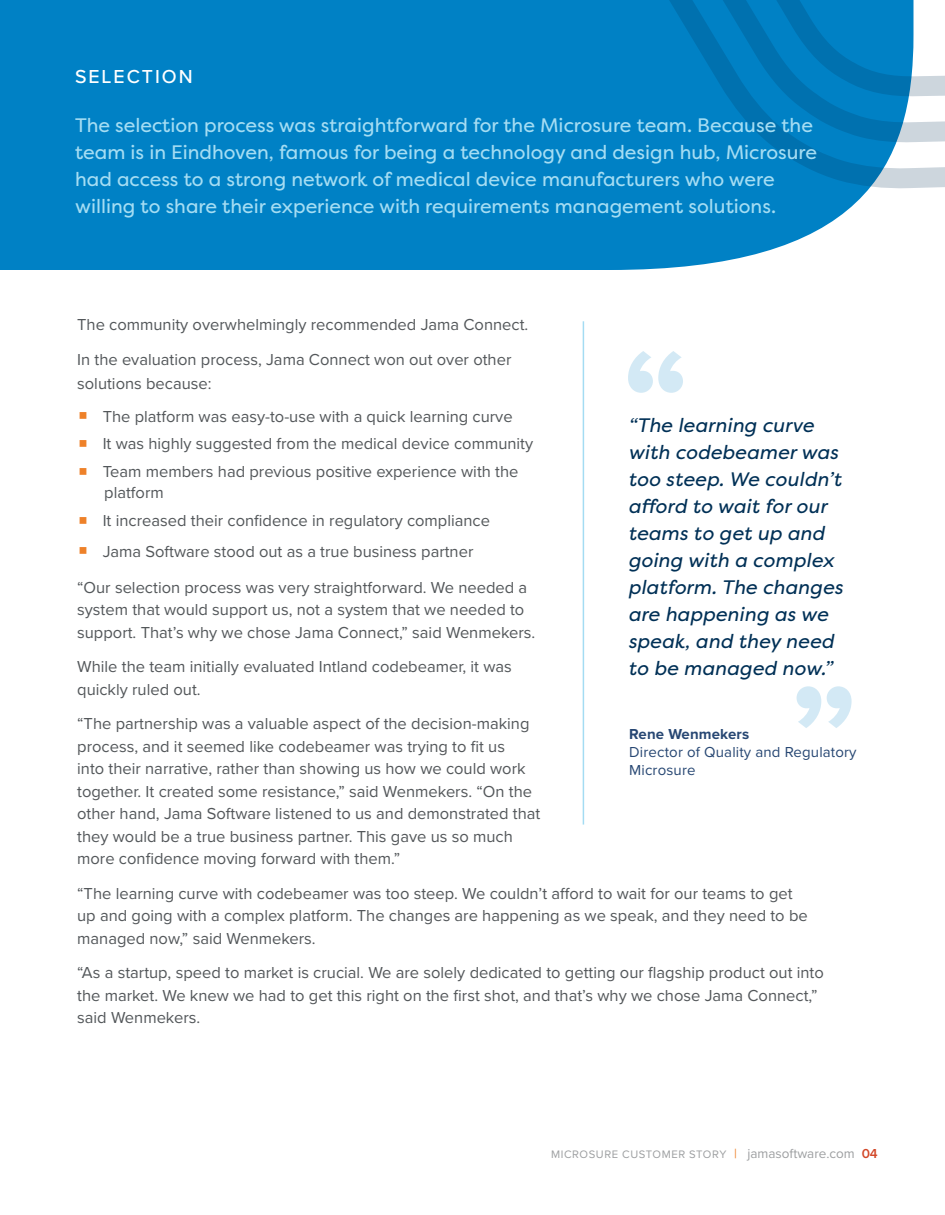
<style>
.page{position:relative;width:945px;height:1215px;background:#fff}
.page>*{position:absolute;margin:0;border:0;box-sizing:border-box;transform-origin:0 0}
.Introduction_Copy{font:19.5px/27px "Filson Pro";color:#a5ddf3}
.t1{font:italic 19.5px/27px "Filson Pro";letter-spacing:.01em;color:#003056}
.t2{font:500 19.5px "Proxima Nova";letter-spacing:.1em;color:#fff}
.Bullets_Summary_Page{font:16.5px/22.5px "Proxima Nova";color:#53575a}
.t3{font:15px/18px "Proxima Nova";letter-spacing:.01em;color:#274773}
.t4{font:11.25px "Proxima Nova";letter-spacing:.05em;color:#9d9fa1}
.s1{font-weight:700}
.s2{font-size:13.5px;color:#ee8129}
.s3{font-size:13.5px}
.s4{font-weight:600;font-size:13.5px;color:#d24728}
</style>
<div class="page">
<div style="left:0;top:0;width:869px;height:270px;background:#0081c5"></div>
<svg style="left:625px;top:0;width:320px;height:189px;background:#1e8dc8"></svg>
<svg style="left:677px;top:0;width:268px;height:143px;background:#1f8bc4"></svg>
<svg style="left:628px;top:351px;width:55px;height:42px"></svg>
<svg style="left:797px;top:686px;width:55px;height:42px"></svg>
<hr style="left:583px;top:321px;width:1px;height:504px;background:#7eceee">
<p class="t2" style="left:75px;top:62px;width:119px">SELECTION</p>
<p class="Introduction_Copy" style="left:75px;top:111px;width:744px">The selection process was straightforward for the Microsure team. Because the team is in Eindhoven, famous for being a technology and design hub, Microsure had access to a strong network of medical device manufacturers who were willing to share their experience with requirements management solutions.</p>
<p class="Bullets_Summary_Page" style="left:77px;top:313px;width:453px">The community overwhelmingly recommended Jama Connect.</p>
<p class="Bullets_Summary_Page" style="left:77px;top:346px;width:436px;line-height:24px">In the evaluation process, Jama Connect won out over other solutions because:</p>
<p class="Bullets_Summary_Page" style="left:103px;top:404px;width:411px">The platform was easy-to-use with a quick learning curve</p>
<p class="Bullets_Summary_Page" style="left:103px;top:432px;width:432px">It was highly suggested from the medical device community</p>
<p class="Bullets_Summary_Page" style="left:103px;top:460px;width:417px;line-height:21px">Team members had previous positive experience with the platform</p>
<p class="Bullets_Summary_Page" style="left:103px;top:508px;width:389px">It increased their confidence in regulatory compliance</p>
<p class="Bullets_Summary_Page" style="left:103px;top:539px;width:372px">Jama Software stood out as a true business partner</p>
<p class="Bullets_Summary_Page" style="left:77px;top:575px;width:460px">“Our selection process was very straightforward. We needed a system that would support us, not a system that we needed to support. That’s why we chose Jama Connect,” said Wenmekers.</p>
<p class="Bullets_Summary_Page" style="left:77px;top:655px;width:436px">While the team initially evaluated Intland codebeamer, it was quickly ruled out.</p>
<p class="Bullets_Summary_Page" style="left:77px;top:712px;width:465px">“The partnership was a valuable aspect of the decision-making process, and it seemed like codebeamer was trying to fit us<br>into their narrative, rather than showing us how we could work together. It created some resistance,” said Wenmekers. “On the other hand, Jama Software listened to us and demonstrated that they would be a true business partner. This gave us so much more confidence moving forward with them.”</p>
<p class="Bullets_Summary_Page" style="left:77px;top:881px;width:732px">“The learning curve with codebeamer was too steep. We couldn’t afford to wait for our teams to get up and going with a complex platform. The changes are happening as we speak, and they need to be managed now,” said Wenmekers.</p>
<p class="Bullets_Summary_Page" style="left:77px;top:961px;width:748px">“As a startup, speed to market is crucial. We are solely dedicated to getting our flagship product out into the market. We knew we had to get this right on the first shot, and that’s why we chose Jama Connect,” said Wenmekers.</p>
<p class="t1" style="left:628px;top:411px;width:216px">“The learning curve with codebeamer was too steep. We couldn’t afford to wait for our teams to get up and going with a complex platform. The changes are happening as we speak, and they need to be managed now.”</p>
<p class="t3" style="left:629px;top:725px;width:229px"><span class="s1">Rene Wenmekers<br></span>Director of Quality and Regulatory<br>Microsure</p>
<p class="t4" style="left:551px;top:1146px;width:328px">MICROSURE CUSTOMER STORY <span class="s2">|</span> <span class="s3">jamasoftware.com</span> <span class="s4">04</span></p>
</div>
